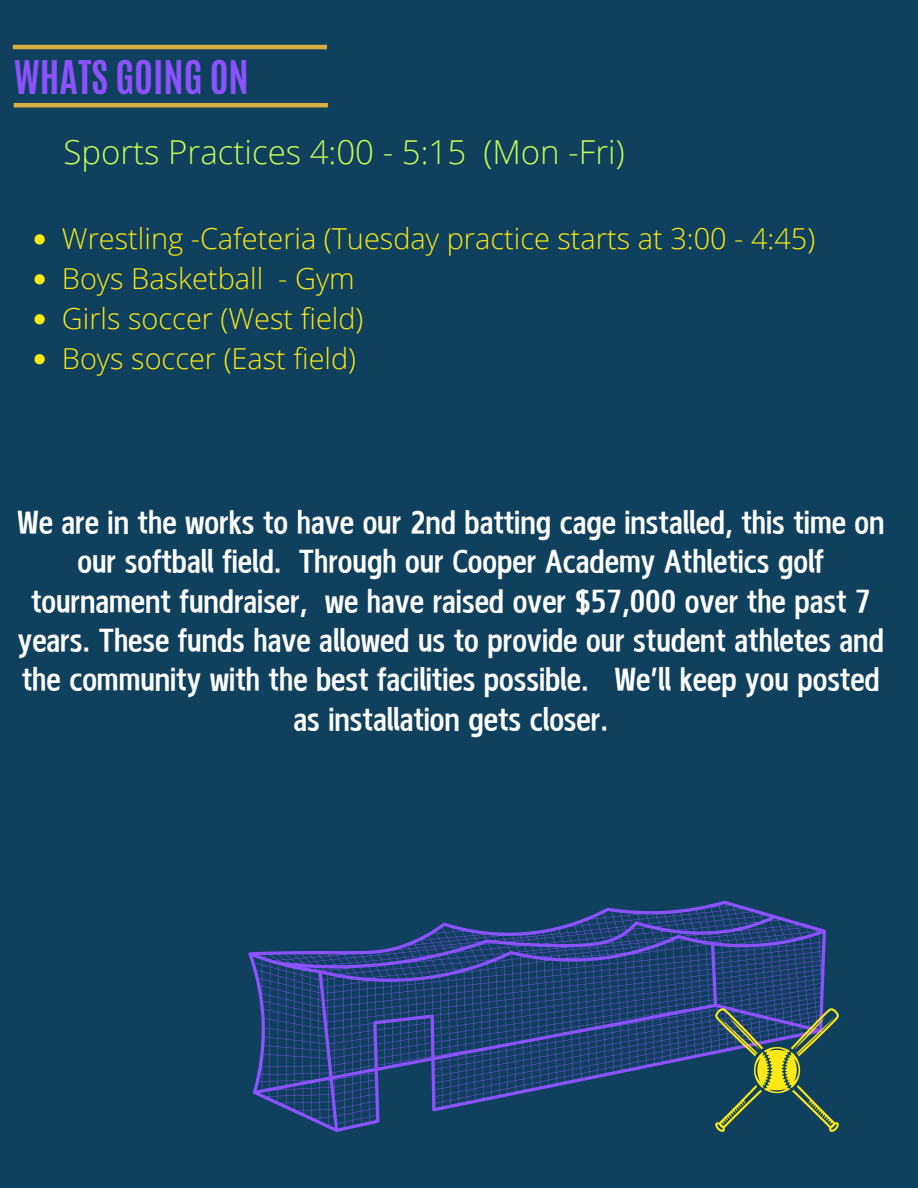
<style>
.page{position:relative;width:918px;height:1188px;background:#0f415f}
.page>*{position:absolute;margin:0;border:0;box-sizing:border-box;transform-origin:0 0}
.t1{font:700 38.7px "Antonio";color:#8c52ff}
.t2{font:300 33px "Open Sans";color:#c2ff52}
.t3{font:300 28.95px "Open Sans";color:#fce913}
.t4{font:28.65px/39.3px "Canva Fu Gu Hei Latin";color:#fff;text-align:center}
</style>
<div class="page">
<hr style="left:14px;top:103px;width:314px;height:4px;background:#daad41">
<hr style="left:13px;top:45px;width:314px;height:4px;background:#daad41">
<svg style="left:34px;top:234px;width:11px;height:11px"></svg>
<svg style="left:34px;top:274px;width:11px;height:10px"></svg>
<svg style="left:34px;top:314px;width:11px;height:10px"></svg>
<svg style="left:34px;top:354px;width:11px;height:10px"></svg>
<svg style="left:248px;top:901px;width:578px;height:231px"></svg>
<svg style="left:715px;top:1008px;width:124px;height:124px"></svg>
<h1 class="t1" style="left:14px;top:50px;width:237px">WHATS GOING ON</h1>
<p class="t2" style="left:63px;top:129px;width:563px">Sports Practices 4:00 - 5:15 (Mon -Fri)</p>
<h2 class="t3" style="left:62px;top:218px;width:755px">Wrestling -Cafeteria (Tuesday practice starts at 3:00 - 4:45)</h2>
<p class="t3" style="left:62px;top:258px;width:294px">Boys Basketball - Gym</p>
<p class="t3" style="left:62px;top:298px;width:303px">Girls soccer (West field)</p>
<p class="t3" style="left:62px;top:338px;width:296px">Boys soccer (East field)</p>
<p class="t4" style="left:17px;top:502px;width:869px">We are in the works to have our 2nd batting cage installed, this time on our softball field. Through our Cooper Academy Athletics golf tournament fundraiser, we have raised over $57,000 over the past 7 years. These funds have allowed us to provide our student athletes and the community with the best facilities possible. We’ll keep you posted as installation gets closer.</p>
</div>
